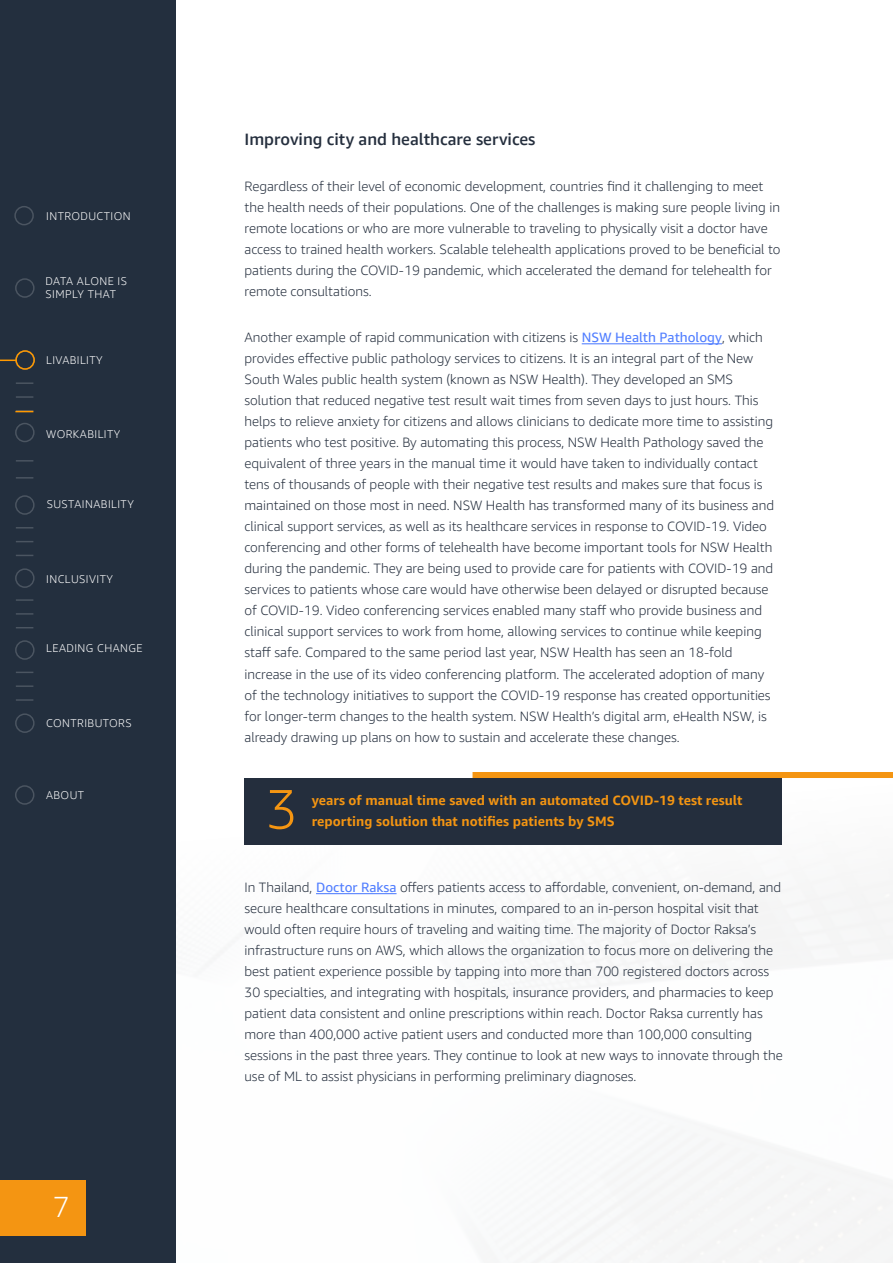
<style>
.page{position:relative;width:893px;height:1263px;background:#fff}
.page>*{position:absolute;margin:0;border:0;box-sizing:border-box;transform-origin:0 0}
.t1{font:300 55.5px "Amazon Ember";color:#f49512}
.t2{font:300 29.1px "Amazon Ember";color:#fff}
.t3{font:500 16.5px "Amazon Ember";color:#242e3d}
.t4{font:300 13.5px/21px "Amazon Ember";color:#242e3d}
.t5{font:700 13.5px/21px "Amazon Ember";color:#f49512}
.t6{font:300 11.25px/13.5px "Amazon Ember";letter-spacing:.04em;color:#fff}
.s1{font-weight:400;color:#527fff}
</style>
<div class="page">
<img style="left:244px;top:844px;width:649px;height:419px">
<div style="left:0;top:0;width:176px;height:1263px;background:#232f3e"></div>
<hr style="left:582px;top:343px;width:140px;height:1px;background:#527fff">
<div style="left:244px;top:778px;width:538px;height:66px;background:#242e3d"></div>
<hr style="left:316px;top:893px;width:81px;height:1px;background:#527fff">
<div style="left:472px;top:772px;width:421px;height:6px;background:#f49512"></div>
<div style="left:0;top:1180px;width:86px;height:55px;background:#f49512"></div>
<div style="left:15px;top:713px;width:20px;height:20px;border:2px solid #f0f1f1;border-radius:50%"></div>
<div style="left:15px;top:278px;width:20px;height:20px;border:2px solid #f0f1f1;border-radius:50%"></div>
<div style="left:14px;top:206px;width:20px;height:19px;border:2px solid #f0f1f1;border-radius:50%"></div>
<div style="left:15px;top:785px;width:19px;height:20px;border:2px solid #f0f1f1;border-radius:50%"></div>
<svg style="left:16px;top:396px;width:17px;height:2px"></svg>
<svg style="left:16px;top:382px;width:17px;height:2px"></svg>
<div style="left:15px;top:495px;width:20px;height:20px;border:2px solid #f0f1f1;border-radius:50%"></div>
<svg style="left:16px;top:541px;width:17px;height:1px"></svg>
<svg style="left:16px;top:527px;width:17px;height:1px"></svg>
<svg style="left:16px;top:555px;width:17px;height:1px"></svg>
<svg style="left:16px;top:613px;width:17px;height:2px"></svg>
<div style="left:15px;top:568px;width:20px;height:20px;border:2px solid #f0f1f1;border-radius:50%"></div>
<svg style="left:16px;top:599px;width:17px;height:2px"></svg>
<svg style="left:16px;top:627px;width:17px;height:1px"></svg>
<div style="left:15px;top:640px;width:20px;height:20px;border:2px solid #f0f1f1;border-radius:50%"></div>
<svg style="left:16px;top:685px;width:17px;height:2px"></svg>
<svg style="left:16px;top:672px;width:17px;height:1px"></svg>
<svg style="left:16px;top:699px;width:17px;height:2px"></svg>
<div style="left:15px;top:423px;width:20px;height:19px;border:2px solid #f0f1f1;border-radius:50%"></div>
<svg style="left:16px;top:460px;width:17px;height:2px"></svg>
<svg style="left:16px;top:477px;width:17px;height:2px"></svg>
<div style="left:15px;top:350px;width:20px;height:20px;border:2px solid #f90;border-radius:50%"></div>
<svg style="left:0;top:360px;width:16px;height:1px"></svg>
<svg style="left:15px;top:410px;width:18px;height:2px"></svg>
<p class="t6" style="left:46px;top:209px;width:86px">INTRODUCTION</p>
<p class="t6" style="left:46px;top:274px;width:83px">DATA ALONE IS<br>SIMPLY THAT</p>
<p class="t6" style="left:46px;top:353px;width:58px">LIVABILITY</p>
<p class="t6" style="left:46px;top:427px;width:76px">WORKABILITY</p>
<p class="t6" style="left:47px;top:497px;width:89px">SUSTAINABILITY</p>
<p class="t6" style="left:46px;top:572px;width:68px">INCLUSIVITY</p>
<p class="t6" style="left:46px;top:642px;width:98px">LEADING CHANGE</p>
<p class="t6" style="left:46px;top:716px;width:87px">CONTRIBUTORS</p>
<p class="t6" style="left:46px;top:788px;width:40px">ABOUT</p>
<h2 class="t2" style="left:53px;top:1188px;width:19px">7</h2>
<p class="t3" style="left:244px;top:129px;width:292px">Improving city and healthcare services</p>
<p class="t4" style="left:244px;top:176px;width:538px">Regardless of their level of economic development, countries find it challenging to meet the health needs of their populations. One of the challenges is making sure people living in remote locations or who are more vulnerable to traveling to physically visit a doctor have access to trained health workers. Scalable telehealth applications proved to be beneficial to patients during the COVID-19 pandemic, which accelerated the demand for telehealth for remote consultations.</p>
<p class="t4" style="left:244px;top:327px;width:531px">Another example of rapid communication with citizens is <span class="s1">NSW Health Pathology</span>, which provides effective public pathology services to citizens. It is an integral part of the New South Wales public health system (known as NSW Health). They developed an SMS solution that reduced negative test result wait times from seven days to just hours. This helps to relieve anxiety for citizens and allows clinicians to dedicate more time to assisting patients who test positive. By automating this process, NSW Health Pathology saved the equivalent of three years in the manual time it would have taken to individually contact tens of thousands of people with their negative test results and makes sure that focus is maintained on those most in need. NSW Health has transformed many of its business and clinical support services, as well as its healthcare services in response to COVID-19. Video conferencing and other forms of telehealth have become important tools for NSW Health during the pandemic. They are being used to provide care for patients with COVID-19 and services to patients whose care would have otherwise been delayed or disrupted because of COVID-19. Video conferencing services enabled many staff who provide business and clinical support services to work from home, allowing services to continue while keeping staff safe. Compared to the same period last year, NSW Health has seen an 18-fold increase in the use of its video conferencing platform. The accelerated adoption of many of the technology initiatives to support the COVID-19 response has created opportunities for longer-term changes to the health system. NSW Health’s digital arm, eHealth NSW, is already drawing up plans on how to sustain and accelerate these changes.</p>
<h1 class="t1" style="left:266px;top:775px;width:34px">3</h1>
<p class="t5" style="left:312px;top:790px;width:432px">years of manual time saved with an automated COVID-19 test result reporting solution that notifies patients by SMS</p>
<p class="t4" style="left:244px;top:877px;width:540px">In Thailand, <span class="s1">Doctor Raksa</span> offers patients access to affordable, convenient, on-demand, and secure healthcare consultations in minutes, compared to an in-person hospital visit that would often require hours of traveling and waiting time. The majority of Doctor Raksa’s infrastructure runs on AWS, which allows the organization to focus more on delivering the best patient experience possible by tapping into more than 700 registered doctors across 30 specialties, and integrating with hospitals, insurance providers, and pharmacies to keep patient data consistent and online prescriptions within reach. Doctor Raksa currently has more than 400,000 active patient users and conducted more than 100,000 consulting sessions in the past three years. They continue to look at new ways to innovate through the use of ML to assist physicians in performing preliminary diagnoses.</p>
</div>
